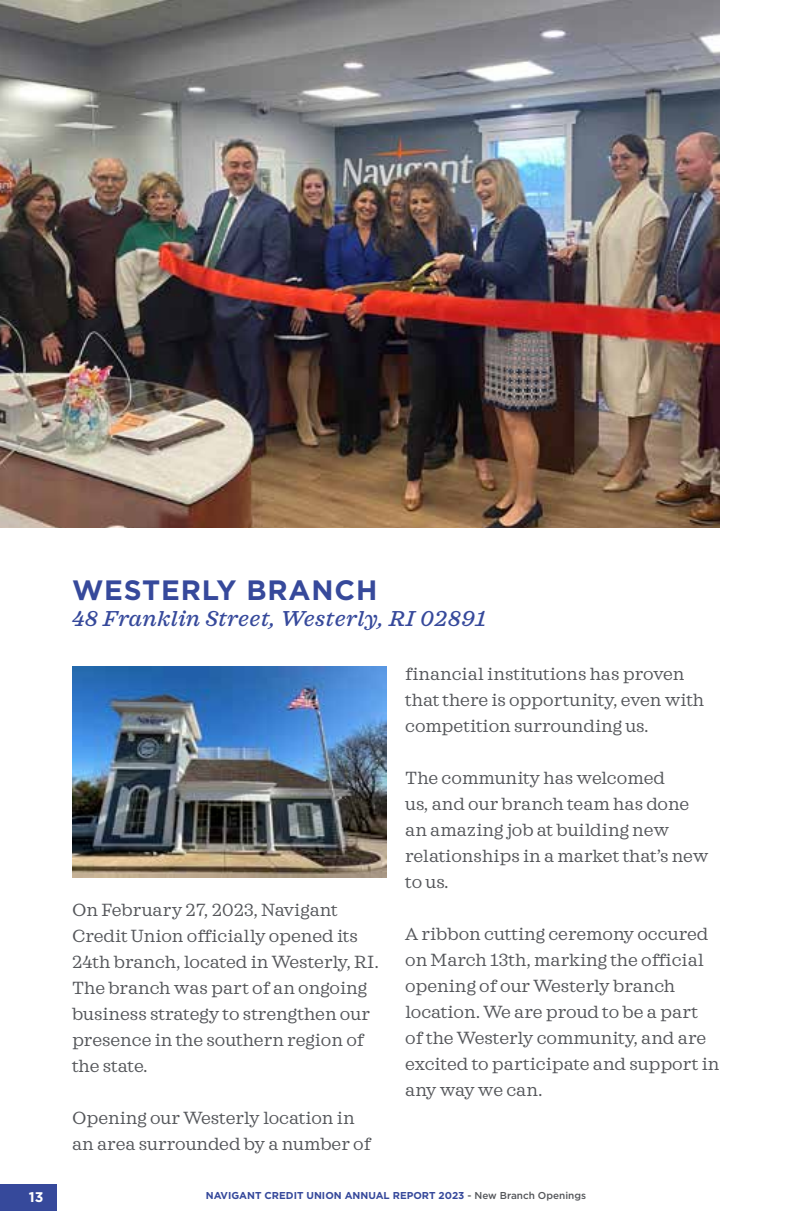
<style>
.page{position:relative;width:792px;height:1224px;background:#fff}
.page>*{position:absolute;margin:0;border:0;box-sizing:border-box;transform-origin:0 0}
.t1{font:700 28px "Gotham";letter-spacing:.03em;color:#36499b}
.t2{font:italic 500 22px "Sagona";letter-spacing:.03em;color:#36499b}
.t3{font:18px/26px "Sagona";color:#54565a}
.t4{font:700 14px "Gotham";color:#fff}
.t5{font:700 10px "Gotham";color:#36499b}
.s1{font-weight:500;color:#54565a}
</style>
<div class="page">
<div style="left:0;top:1184px;width:57px;height:27px;background:#36499b"></div>
<img style="left:0;top:0;width:720px;height:527px">
<img style="left:72px;top:666px;width:315px;height:211px">
<p class="t4" style="left:29px;top:1188px;width:16px">13</p>
<h1 class="t1" style="left:72px;top:571px;width:307px">WESTERLY BRANCH</h1>
<p class="t2" style="left:72px;top:605px;width:416px">48 Franklin Street, Westerly, RI 02891</p>
<p class="t3" style="left:72px;top:897px;width:308px">On February 27, 2023, Navigant<br>Credit Union officially opened its<br>24th branch, located in Westerly, RI.<br>The branch was part of an ongoing business strategy to strengthen our presence in the southern region of the state.</p>
<p class="t3" style="left:72px;top:1105px;width:301px">Opening our Westerly location in an area surrounded by a number of</p>
<p class="t3" style="left:405px;top:661px;width:301px">financial institutions has proven that there is opportunity, even with competition surrounding us.</p>
<p class="t3" style="left:405px;top:765px;width:305px">The community has welcomed<br>us, and our branch team has done an amazing job at building new relationships in a market that’s new to us.</p>
<p class="t3" style="left:405px;top:921px;width:316px">A ribbon cutting ceremony occured on March 13th, marking the official opening of our Westerly branch location. We are proud to be a part of the Westerly community, and are excited to participate and support in any way we can.</p>
<p class="t5" style="left:206px;top:1189px;width:382px">NAVIGANT CREDIT UNION ANNUAL REPORT 2023 <span class="s1">- New Branch Openings</span></p>
</div>
